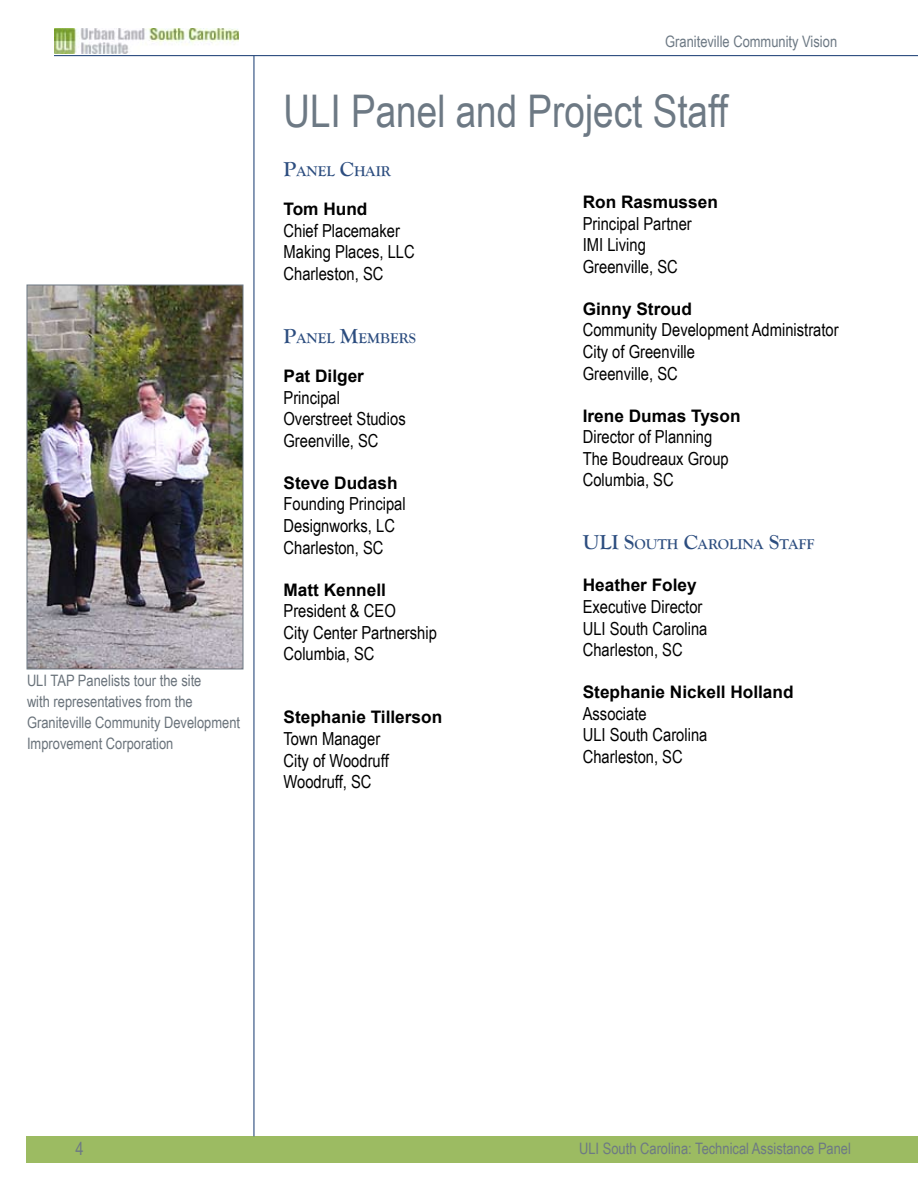
<style>
.page{position:relative;width:918px;height:1188px;background:#fff}
.page>*{position:absolute;margin:0;border:0;box-sizing:border-box;transform-origin:0 0}
.t1{font:45px "Arial Narrow";color:#6d7984}
.t2{font:18px/21.6px "Arial Narrow";color:#000}
.t3{font:18px "Arial Narrow";color:#6d7984}
.t4{font:700 17.25px "Arial";color:#000}
.t5{font:15.75px/21px "Arial Narrow";color:#6a737b}
.t6{font:15.75px "Arial Narrow";color:#6d7984}
.t7{font:700 14.7px "Goudy Old Style T";color:#2c4d7f}
.s1{font-size:21px}
</style>
<div class="page">
<div style="left:27px;top:1136px;width:891px;height:26px;background:#9cbb62"></div>
<img style="left:54px;top:28px;width:184px;height:26px">
<hr style="left:253px;top:55px;width:2px;height:1081px;background:#2c4d7f">
<hr style="left:54px;top:55px;width:864px;height:1px;background:#2c4d7f">
<img style="left:29px;top:287px;width:212px;height:380px">
<div style="left:27px;top:285px;width:216px;height:384px;border:1px solid #6d7984"></div>
<p class="t6" style="left:665px;top:29px;width:174px">Graniteville Community Vision</p>
<p class="t5" style="left:27px;top:670px;width:215px">ULI TAP Panelists tour the site<br>with representatives from the<br>Graniteville Community Development<br>Improvement Corporation</p>
<h1 class="t1" style="left:284px;top:78px;width:446px">ULI Panel and Project Staff</h1>
<p class="t7" style="left:284px;top:163px;width:109px"><span class="s1">P</span>ANEL <span class="s1">C</span>HAIR</p>
<p class="t4" style="left:284px;top:198px;width:86px">Tom Hund</p>
<p class="t2" style="left:284px;top:219px;width:133px">Chief Placemaker<br>Making Places, LLC<br>Charleston, SC</p>
<p class="t7" style="left:284px;top:330px;width:134px"><span class="s1">P</span>ANEL <span class="s1">M</span>EMBERS</p>
<p class="t4" style="left:284px;top:365px;width:82px">Pat Dilger</p>
<p class="t2" style="left:284px;top:386px;width:124px">Principal<br>Overstreet Studios<br>Greenville, SC</p>
<p class="t4" style="left:284px;top:471px;width:116px">Steve Dudash</p>
<p class="t2" style="left:284px;top:493px;width:124px">Founding Principal<br>Designworks, LC<br>Charleston, SC</p>
<p class="t4" style="left:284px;top:578px;width:104px">Matt Kennell</p>
<p class="t2" style="left:284px;top:599px;width:155px">President &amp; CEO<br>City Center Partnership<br>Columbia, SC</p>
<p class="t4" style="left:284px;top:706px;width:160px">Stephanie Tillerson</p>
<p class="t2" style="left:284px;top:727px;width:107px">Town Manager<br>City of Woodruff<br>Woodruff, SC</p>
<p class="t4" style="left:583px;top:190px;width:137px">Ron Rasmussen</p>
<p class="t2" style="left:583px;top:212px;width:111px">Principal Partner<br>IMI Living<br>Greenville, SC</p>
<p class="t4" style="left:583px;top:297px;width:111px">Ginny Stroud</p>
<p class="t2" style="left:583px;top:319px;width:257px">Community Development Administrator<br>City of Greenville<br>Greenville, SC</p>
<p class="t4" style="left:583px;top:404px;width:159px">Irene Dumas Tyson</p>
<p class="t2" style="left:583px;top:425px;width:148px">Director of Planning<br>The Boudreaux Group<br>Columbia, SC</p>
<p class="t7" style="left:583px;top:536px;width:233px"><span class="s1">ULI S</span>OUTH <span class="s1">C</span>AROLINA <span class="s1">S</span>TAFF</p>
<p class="t4" style="left:583px;top:574px;width:116px">Heather Foley</p>
<p class="t2" style="left:583px;top:595px;width:126px">Executive Director<br>ULI South Carolina<br>Charleston, SC</p>
<p class="t4" style="left:583px;top:681px;width:212px">Stephanie Nickell Holland</p>
<p class="t2" style="left:583px;top:702px;width:126px">Associate<br>ULI South Carolina<br>Charleston, SC</p>
<p class="t3" style="left:75px;top:1135px;width:10px">4</p>
<p class="t6" style="left:579px;top:1137px;width:273px">ULI South Carolina: Technical Assistance Panel</p>
</div>
